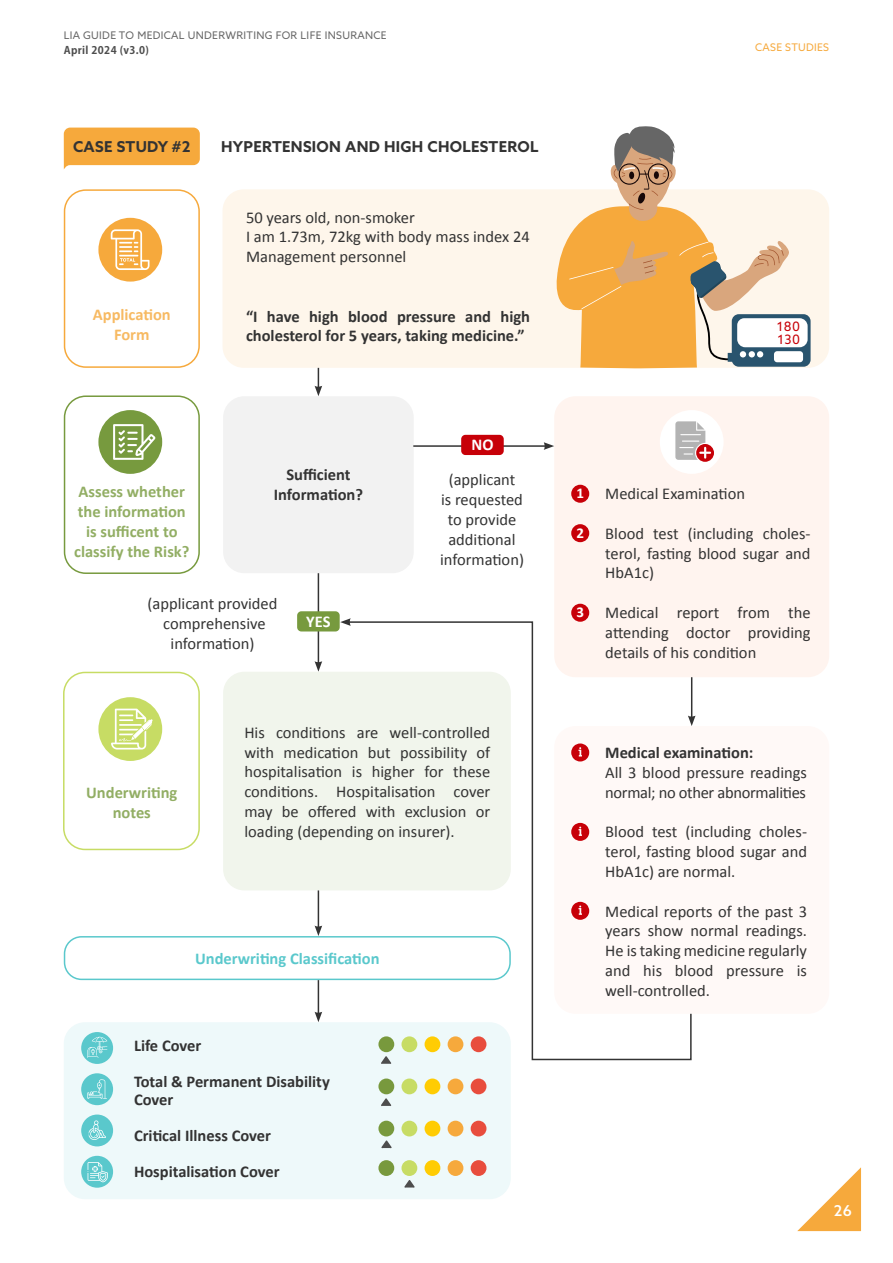
<style>
.page{position:relative;width:893px;height:1263px;background:#fff}
.page>*{position:absolute;margin:0;border:0;box-sizing:border-box;transform-origin:0 0}
.t1{font:16.5px/19.8px "Calibri";color:#333;text-align:justify}
.t2{font:700 16.5px/36px "Calibri";color:#333}
.t3{font:700 16.5px/19.8px "Calibri";color:#92ae64;text-align:center}
.t4{font:700 16.5px "Calibri";color:#5ac8cc}
.t5{font:700 16.5px/19.8px "Calibri";color:#f7ba63;text-align:center}
.t6{font:700 16.5px "Calibri";color:#fff}
.t7{font:700 15px "Azo Sans";letter-spacing:.02em;color:#333}
.t8{font:700 15px "Calibri";color:#fff}
.t9{font:500 15px "Azo Sans";color:#fff}
.t10{font:12.9px/13.5px "Azo Sans";letter-spacing:.03em;color:#c70008}
.t11{font:10.5px "Azo Sans";letter-spacing:.03em;color:#666}
.t12{font:700 10.5px "Adobe Gothic Std";letter-spacing:.035em;color:#4d4d4d}
.t13{font:10.5px "Azo Sans";letter-spacing:.03em;color:#f6a93c}
</style>
<div class="page">
<svg style="left:64px;top:128px;width:136px;height:41px;background:#f6b14f"></svg>
<svg style="left:797px;top:1167px;width:64px;height:64px"></svg>
<hr style="left:318px;top:554px;width:1px;height:109px;background:#333">
<svg style="left:315px;top:661px;width:7px;height:11px"></svg>
<div style="left:297px;top:611px;width:43px;height:20px;background:#779a3e;border-radius:4px"></div>
<div style="left:223px;top:189px;width:606px;height:179px;background:#fef6eb;border-radius:21px"></div>
<div style="left:64px;top:189px;width:136px;height:179px;border:2px solid #f6a93c;border-radius:21px"></div>
<div style="left:64px;top:395px;width:136px;height:179px;border:2px solid #779a3e;border-radius:21px"></div>
<div style="left:64px;top:1022px;width:447px;height:177px;background:#eef9fa;border-radius:21px"></div>
<div style="left:223px;top:396px;width:191px;height:177px;background:#f2f2f2;border-radius:21px"></div>
<div style="left:223px;top:672px;width:288px;height:218px;background:#f1f5ec;border-radius:21px"></div>
<div style="left:98px;top:218px;width:64px;height:64px;background:#f6a93c;border-radius:50%"></div>
<svg style="left:111px;top:229px;width:39px;height:41px"></svg>
<div style="left:554px;top:396px;width:275px;height:281px;background:#fff4ef;border-radius:21px"></div>
<div style="left:554px;top:726px;width:275px;height:288px;background:#fff9f7;border-radius:21px"></div>
<div style="left:98px;top:410px;width:64px;height:64px;background:#779a3e;border-radius:50%"></div>
<svg style="left:113px;top:424px;width:42px;height:36px"></svg>
<svg style="left:381px;top:1061px;width:10px;height:3px"></svg>
<div style="left:378px;top:1078px;width:16px;height:16px;background:#78993d;border-radius:50%"></div>
<div style="left:401px;top:1078px;width:16px;height:16px;background:#c7dc64;border-radius:50%"></div>
<div style="left:425px;top:1078px;width:15px;height:16px;background:#ffcc03;border-radius:50%"></div>
<div style="left:448px;top:1078px;width:15px;height:16px;background:#f6a93c;border-radius:50%"></div>
<div style="left:471px;top:1078px;width:15px;height:16px;background:#e84d3d;border-radius:50%"></div>
<svg style="left:381px;top:1098px;width:10px;height:8px"></svg>
<div style="left:378px;top:1121px;width:16px;height:15px;background:#78993d;border-radius:50%"></div>
<div style="left:401px;top:1121px;width:16px;height:15px;background:#c7dc64;border-radius:50%"></div>
<div style="left:425px;top:1121px;width:15px;height:15px;background:#ffcc03;border-radius:50%"></div>
<div style="left:448px;top:1121px;width:15px;height:15px;background:#f6a93c;border-radius:50%"></div>
<div style="left:471px;top:1121px;width:15px;height:15px;background:#e84d3d;border-radius:50%"></div>
<svg style="left:381px;top:1140px;width:11px;height:8px"></svg>
<div style="left:378px;top:1160px;width:16px;height:16px;background:#78993d;border-radius:50%"></div>
<div style="left:401px;top:1160px;width:16px;height:16px;background:#c7dc64;border-radius:50%"></div>
<div style="left:425px;top:1160px;width:15px;height:16px;background:#ffcc03;border-radius:50%"></div>
<div style="left:448px;top:1160px;width:15px;height:16px;background:#f6a93c;border-radius:50%"></div>
<div style="left:471px;top:1160px;width:15px;height:16px;background:#e84d3d;border-radius:50%"></div>
<svg style="left:404px;top:1180px;width:11px;height:8px"></svg>
<div style="left:64px;top:936px;width:447px;height:44px;border:2px solid #5ac8cc;border-radius:17px"></div>
<hr style="left:413px;top:445px;width:133px;height:2px;background:#333">
<svg style="left:544px;top:442px;width:10px;height:8px"></svg>
<div style="left:461px;top:435px;width:43px;height:20px;background:#c70008;border-radius:4px"></div>
<div style="left:660px;top:410px;width:64px;height:64px;background:#fff;border-radius:50%"></div>
<svg style="left:675px;top:421px;width:39px;height:41px"></svg>
<svg style="left:315px;top:368px;width:7px;height:28px"></svg>
<hr style="left:318px;top:890px;width:1px;height:38px;background:#333">
<svg style="left:315px;top:925px;width:7px;height:11px"></svg>
<hr style="left:318px;top:980px;width:1px;height:34px;background:#333">
<svg style="left:315px;top:1012px;width:7px;height:10px"></svg>
<svg style="left:692px;top:715px;width:3px;height:10px"></svg>
<svg style="left:347px;top:621px;width:345px;height:440px"></svg>
<svg style="left:340px;top:618px;width:11px;height:8px"></svg>
<div style="left:81px;top:1032px;width:32px;height:32px;background:#5ac8cc;border-radius:50%"></div>
<svg style="left:87px;top:1037px;width:20px;height:20px"></svg>
<div style="left:81px;top:1073px;width:32px;height:32px;background:#5ac8cc;border-radius:50%"></div>
<svg style="left:87px;top:1079px;width:20px;height:20px"></svg>
<div style="left:81px;top:1114px;width:32px;height:32px;background:#5ac8cc;border-radius:50%"></div>
<svg style="left:88px;top:1120px;width:18px;height:20px"></svg>
<div style="left:81px;top:1156px;width:32px;height:32px;background:#5ac8cc;border-radius:50%"></div>
<svg style="left:88px;top:1162px;width:20px;height:20px"></svg>
<div style="left:63px;top:672px;width:137px;height:178px;border:2px solid #c7dc64;border-radius:21px"></div>
<div style="left:98px;top:697px;width:64px;height:64px;background:#c7dc64;border-radius:50%"></div>
<svg style="left:111px;top:709px;width:42px;height:40px"></svg>
<div style="left:571px;top:485px;width:18px;height:18px;background:#c70008;border-radius:50%"></div>
<div style="left:571px;top:524px;width:18px;height:18px;background:#c70008;border-radius:50%"></div>
<div style="left:571px;top:604px;width:18px;height:18px;background:#c70008;border-radius:50%"></div>
<svg style="left:556px;top:126px;width:255px;height:242px"></svg>
<div style="left:774px;top:351px;width:29px;height:11px;background:#fff;border-radius:3px"></div>
<p class="t11" style="left:64px;top:29px;width:324px">LIA GUIDE TO MEDICAL UNDERWRITING FOR LIFE INSURANCE</p>
<p class="t12" style="left:64px;top:44px;width:87px">April 2024 (v3.0)</p>
<p class="t13" style="left:755px;top:40px;width:76px">CASE STUDIES</p>
<p class="t7" style="left:73px;top:137px;width:119px">CASE STUDY #2</p>
<p class="t7" style="left:221px;top:137px;width:319px">HYPERTENSION AND HIGH CHOLESTEROL</p>
<p class="t5" style="left:93px;top:304px;width:80px">Application<br>Form</p>
<p class="t3" style="left:74px;top:481px;width:117px">Assess whether the information is sufficent to classify the Risk?</p>
<p class="t1" style="left:246px;top:207px;width:285px;text-align:left">50 years old, non-smoker<br>I am 1.73m, 72kg with body mass index 24<br>Management personnel</p>
<p class="t2" style="left:246px;top:306px;width:286px;line-height:19.8px">“I have high blood pressure and high cholesterol for 5 years, taking medicine.”</p>
<p class="t2" style="left:274px;top:464px;width:91px;line-height:19.8px;text-align:center">Sufficient<br>Information?</p>
<p class="t6" style="left:471px;top:433px;width:24px">NO</p>
<p class="t1" style="left:440px;top:469px;width:85px;text-align:center">(applicant<br>is requested to provide additional information)</p>
<p class="t1" style="left:148px;top:593px;width:131px;text-align:center">(applicant provided comprehensive information)</p>
<p class="t6" style="left:306px;top:609px;width:26px">YES</p>
<p class="t3" style="left:86px;top:782px;width:93px">Underwriting notes</p>
<p class="t1" style="left:244px;top:722px;width:247px">His conditions are well-controlled with medication but possibility of hospitalisation is higher for these conditions. Hospitalisation cover may be offered with exclusion or loading (depending on insurer).</p>
<p class="t4" style="left:195px;top:947px;width:186px">Underwriting Classification</p>
<p class="t2" style="left:134px;top:1027px;width:197px">Life Cover<br>Total &amp; Permanent Disability</p>
<p class="t2" style="left:134px;top:1081px;width:147px">Cover<br>Critical Illness Cover<br>Hospitalisation Cover</p>
<p class="t10" style="left:777px;top:319px;width:25px">180<br>130</p>
<p class="t8" style="left:576px;top:483px;width:9px">1</p>
<p class="t1" style="left:605px;top:483px;width:141px">Medical Examination</p>
<p class="t8" style="left:576px;top:522px;width:9px">2</p>
<p class="t1" style="left:605px;top:523px;width:207px">Blood test (including choles&shy;terol, fasting blood sugar and HbA1c)</p>
<p class="t8" style="left:576px;top:602px;width:9px">3</p>
<p class="t1" style="left:605px;top:602px;width:207px">Medical report from the attending doctor providing details of his condition</p>
<p class="t2" style="left:605px;top:734px;width:150px">Medical examination:</p>
<p class="t1" style="left:605px;top:762px;width:203px">All 3 blood pressure readings normal; no other abnormalities</p>
<p class="t1" style="left:605px;top:821px;width:203px">Blood test (including choles&shy;terol, fasting blood sugar and HbA1c) are normal.</p>
<p class="t1" style="left:605px;top:901px;width:203px">Medical reports of the past 3 years show normal readings.<br>He is taking medicine regularly and his blood pressure is well-controlled.</p>
<p class="t9" style="left:834px;top:1200px;width:20px">26</p>
</div>
